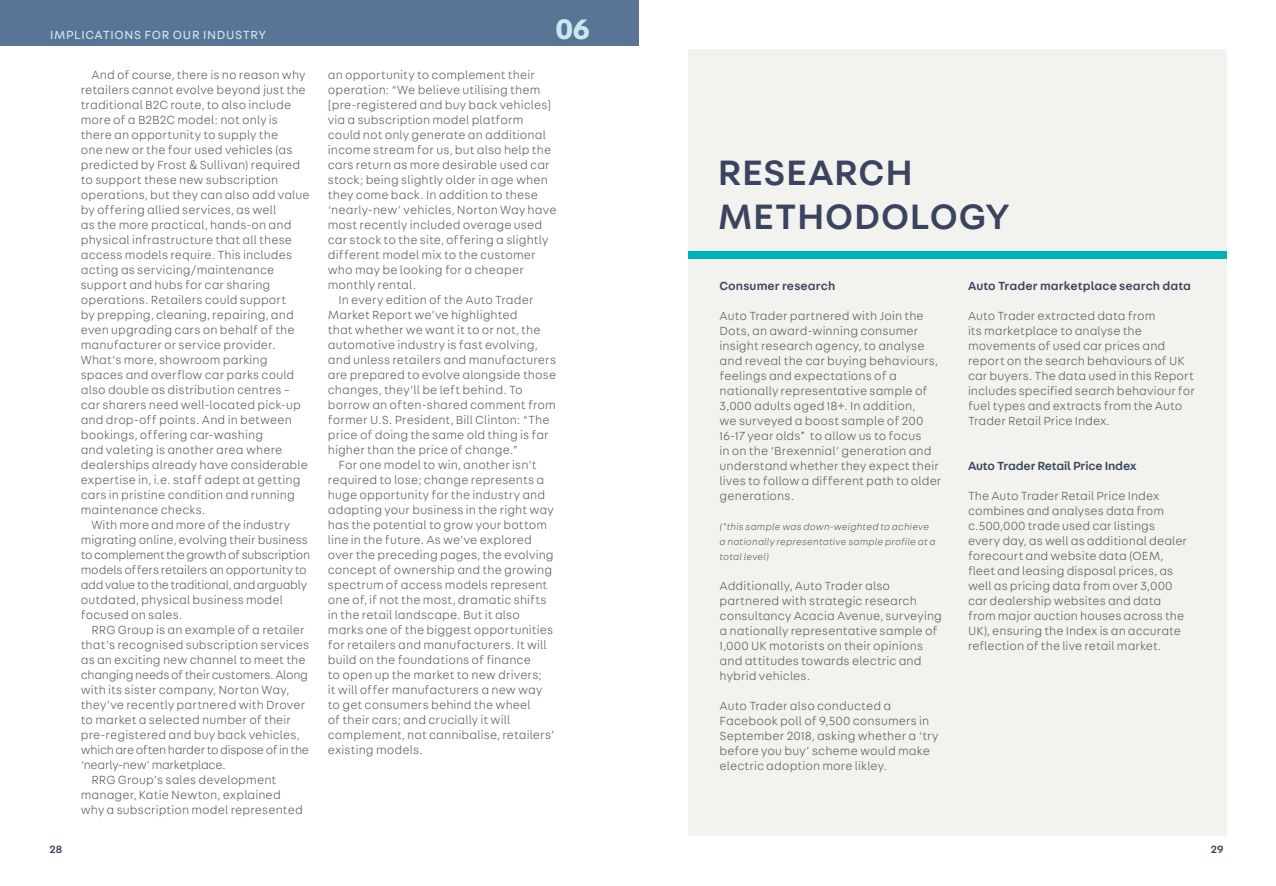
<style>
.page{position:relative;width:1276px;height:886px;background:#fff}
.page>*{position:absolute;margin:0;border:0;box-sizing:border-box;transform-origin:0 0}
.AT_Basic{font:500 37.5px/43.8px "AT Fabriga";letter-spacing:.02em;color:#3a445e}
.t1{font:700 30px "AT Fabriga";color:#c8e9f0}
.t2{font:300 12.5px/15px "AT Fabriga";letter-spacing:.01em;color:#636366}
.t3{font:300 12.5px/15px "AT Fabriga";letter-spacing:-.01em;color:#636366}
.t4{font:500 12.5px "AT Fabriga";letter-spacing:.005em;color:#3a445e}
.t5{font:12.5px "AT Fabriga";letter-spacing:.05em;color:#c8e9f0}
.t6{font:500 11.25px "AT Fabriga";color:#3a445e}
.t7{font:italic 300 10px/15px "AT Fabriga";letter-spacing:.015em;color:#636366}
</style>
<div class="page">
<div style="left:687px;top:50px;width:539px;height:786px;background:#f2f2ef"></div>
<div style="left:687px;top:252px;width:539px;height:7px;background:#00b2b5"></div>
<div style="left:0;top:0;width:638px;height:45px;background:#597495"></div>
<p class="t5" style="left:50px;top:27px;width:217px">IMPLICATIONS FOR OUR INDUSTRY</p>
<p class="t1" style="left:555px;top:9px;width:36px">06</p>
<p class="t2" style="left:81px;top:67px;width:230px;text-indent:11px">And of course, there is no reason why retailers cannot evolve beyond just the traditional B2C route, to also include more of a B2B2C model: not only is there an opportunity to supply the<br>one new or the four used vehicles (as predicted by Frost &amp; Sullivan) required to support these new subscription operations, but they can also add value by offering allied services, as well<br>as the more practical, hands-on and physical infrastructure that all these access models require. This includes acting as servicing/maintenance support and hubs for car sharing operations. Retailers could support<br>by prepping, cleaning, repairing, and even upgrading cars on behalf of the manufacturer or service provider.<br>What’s more, showroom parking spaces and overflow car parks could also double as distribution centres – car sharers need well-located pick-up and drop-off points. And in between bookings, offering car-washing<br>and valeting is another area where dealerships already have considerable expertise in, i.e. staff adept at getting cars in pristine condition and running maintenance checks.</p>
<p class="t3" style="left:81px;top:517px;width:231px;text-indent:11px">With more and more of the industry migrating online, evolving their business to complement the growth of subscription models offers retailers an opportunity to add value to the traditional, and arguably outdated, physical business model focused on sales.</p>
<p class="t2" style="left:81px;top:622px;width:230px;text-indent:11px">RRG Group is an example of a retailer that’s recognised subscription services as an exciting new channel to meet the changing needs of their customers. Along with its sister company, Norton Way, they’ve recently partnered with Drover to market a selected number of their pre-registered and buy back vehicles, which are often harder to dispose of in the ‘nearly-new’ marketplace.</p>
<p class="t2" style="left:81px;top:772px;width:224px;text-indent:11px">RRG Group’s sales development manager, Katie Newton, explained why a subscription model represented</p>
<p class="t2" style="left:328px;top:67px;width:230px">an opportunity to complement their operation: “We believe utilising them [pre-registered and buy back vehicles] via a subscription model platform could not only generate an additional income stream for us, but also help the cars return as more desirable used car stock; being slightly older in age when they come back. In addition to these ‘nearly-new’ vehicles, Norton Way have most recently included overage used car stock to the site, offering a slightly different model mix to the customer who may be looking for a cheaper monthly rental.</p>
<p class="t2" style="left:328px;top:292px;width:230px;text-indent:11px">In every edition of the Auto Trader Market Report we’ve highlighted<br>that whether we want it to or not, the automotive industry is fast evolving, and unless retailers and manufacturers are prepared to evolve alongside those changes, they’ll be left behind. To borrow an often-shared comment from former U.S. President, Bill Clinton: “The price of doing the same old thing is far higher than the price of change.”</p>
<p class="t2" style="left:328px;top:457px;width:228px;text-indent:11px">For one model to win, another isn’t required to lose; change represents a huge opportunity for the industry and adapting your business in the right way has the potential to grow your bottom line in the future. As we’ve explored over the preceding pages, the evolving concept of ownership and the growing spectrum of access models represent one of, if not the most, dramatic shifts in the retail landscape. But it also marks one of the biggest opportunities for retailers and manufacturers. It will build on the foundations of finance<br>to open up the market to new drivers;<br>it will offer manufacturers a new way to get consumers behind the wheel<br>of their cars; and crucially it will complement, not cannibalise, retailers’ existing models.</p>
<p class="AT_Basic" style="left:718px;top:149px;width:293px">RESEARCH<br>METHODOLOGY</p>
<p class="t4" style="left:719px;top:277px;width:117px">Consumer research</p>
<p class="t2" style="left:719px;top:308px;width:223px">Auto Trader partnered with Join the Dots, an award-winning consumer insight research agency, to analyse and reveal the car buying behaviours, feelings and expectations of a nationally representative sample of 3,000 adults aged 18+. In addition,<br>we surveyed a boost sample of 200<br>16-17 year olds* to allow us to focus<br>in on the ‘Brexennial’ generation and understand whether they expect their lives to follow a different path to older generations.</p>
<p class="t7" style="left:719px;top:518px;width:218px">(*this sample was down-weighted to achieve a nationally representative sample profile at a total level)</p>
<p class="t2" style="left:719px;top:578px;width:224px">Additionally, Auto Trader also partnered with strategic research consultancy Acacia Avenue, surveying a nationally representative sample of 1,000 UK motorists on their opinions and attitudes towards electric and hybrid vehicles.</p>
<p class="t2" style="left:719px;top:698px;width:221px">Auto Trader also conducted a Facebook poll of 9,500 consumers in September 2018, asking whether a ‘try before you buy’ scheme would make electric adoption more likley.</p>
<p class="t4" style="left:968px;top:277px;width:225px">Auto Trader marketplace search data</p>
<p class="t2" style="left:968px;top:308px;width:228px">Auto Trader extracted data from<br>its marketplace to analyse the movements of used car prices and report on the search behaviours of UK car buyers. The data used in this Report includes specified search behaviour for fuel types and extracts from the Auto Trader Retail Price Index.</p>
<p class="t4" style="left:968px;top:457px;width:170px">Auto Trader Retail Price Index</p>
<p class="t2" style="left:968px;top:488px;width:221px">The Auto Trader Retail Price Index combines and analyses data from c.500,000 trade used car listings every day, as well as additional dealer forecourt and website data (OEM, fleet and leasing disposal prices, as well as pricing data from over 3,000 car dealership websites and data from major auction houses across the UK), ensuring the Index is an accurate reflection of the live retail market.</p>
<p class="t6" style="left:49px;top:841px;width:14px">28</p>
<p class="t6" style="left:1210px;top:841px;width:14px">29</p>
</div>
